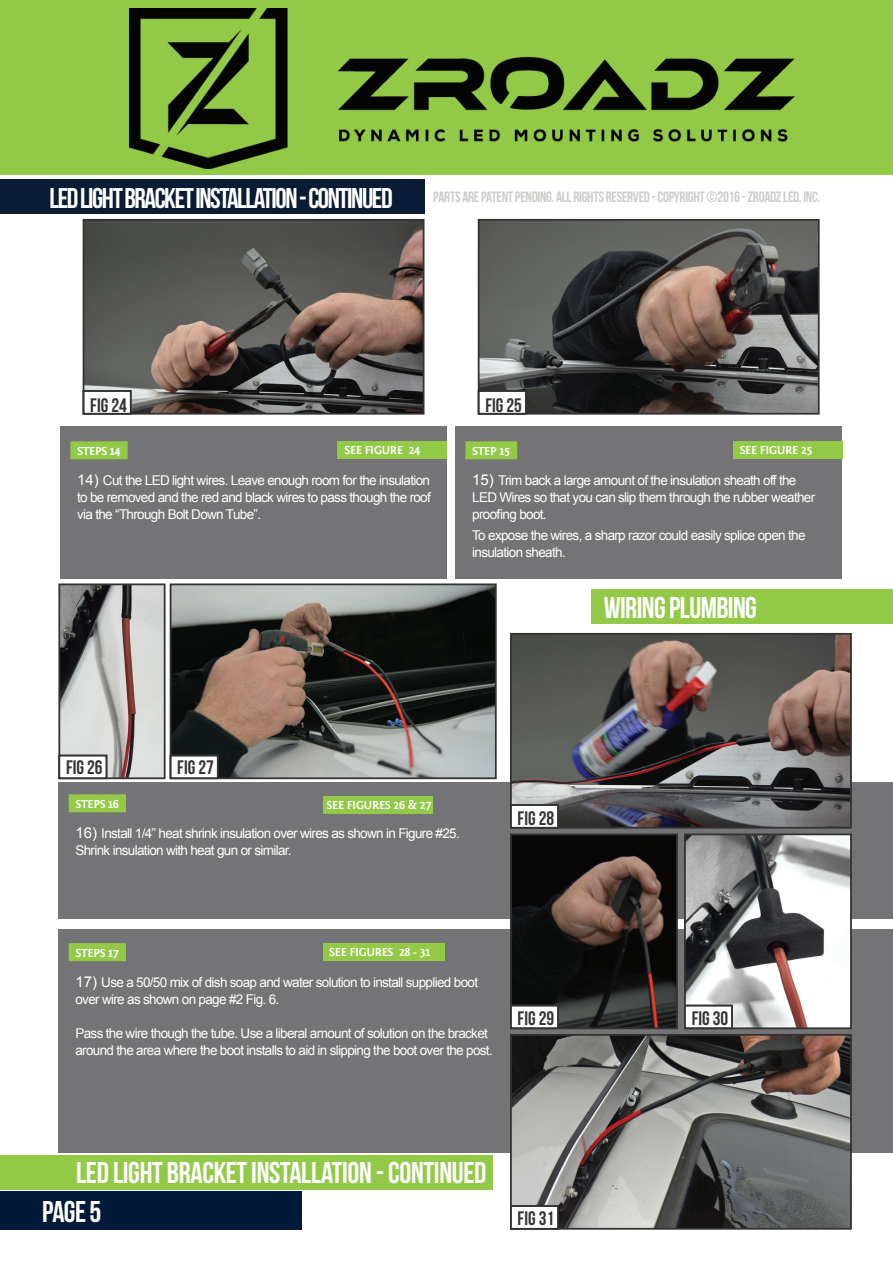
<style>
.page{position:relative;width:893px;height:1263px;background:#fff}
.page>*{position:absolute;margin:0;border:0;box-sizing:border-box;transform-origin:0 0}
.t1{font:30px "Bebas Neue";letter-spacing:-.01em;color:#fff}
.t2{font:28.5px "Bebas Neue";letter-spacing:-.05em;color:#fff}
.t3{font:19.5px "Bebas Neue";color:#323332}
.t4{font:15px "Bebas Neue";letter-spacing:-.02em;color:#ceccca}
.t5{font:13.5px/17px "Arial";letter-spacing:-.05em;color:#fff}
.t6{font:700 12px "Fontin Sans";letter-spacing:-.02em;color:#fff}
.s1{font-size:15px}
</style>
<div class="page">
<div style="left:0;top:1191px;width:301px;height:39px;background:#001a37"></div>
<div style="left:455px;top:426px;width:387px;height:153px;background:#747375"></div>
<div style="left:60px;top:426px;width:387px;height:153px;background:#747375"></div>
<div style="left:58px;top:782px;width:835px;height:137px;background:#747375"></div>
<div style="left:58px;top:929px;width:835px;height:224px;background:#747375"></div>
<div style="left:465px;top:441px;width:52px;height:18px;background:#92c947"></div>
<div style="left:70px;top:441px;width:58px;height:18px;background:#92c947"></div>
<div style="left:69px;top:794px;width:57px;height:18px;background:#92c947"></div>
<div style="left:69px;top:943px;width:57px;height:18px;background:#92c947"></div>
<div style="left:733px;top:441px;width:109px;height:18px;background:#92c947"></div>
<div style="left:338px;top:441px;width:109px;height:18px;background:#92c947"></div>
<div style="left:323px;top:796px;width:110px;height:18px;background:#92c947"></div>
<div style="left:323px;top:943px;width:122px;height:18px;background:#92c947"></div>
<div style="left:0;top:0;width:893px;height:174px;background:#92c947"></div>
<div style="left:0;top:180px;width:424px;height:34px;background:#091b35"></div>
<div style="left:591px;top:590px;width:302px;height:34px;background:#92c947"></div>
<img style="left:481px;top:222px;width:336px;height:190px">
<div style="left:478px;top:219px;width:342px;height:196px;border:2px solid #323332"></div>
<img style="left:86px;top:222px;width:335px;height:190px">
<div style="left:83px;top:219px;width:341px;height:196px;border:2px solid #323332"></div>
<img style="left:61px;top:586px;width:102px;height:190px">
<div style="left:58px;top:583px;width:108px;height:196px;border:2px solid #323332"></div>
<img style="left:173px;top:586px;width:321px;height:190px">
<div style="left:170px;top:583px;width:327px;height:196px;border:2px solid #323332"></div>
<div style="left:478px;top:390px;width:49px;height:24px;background:#fff"></div>
<div style="left:478px;top:390px;width:49px;height:25px;border:2px solid #323332"></div>
<div style="left:83px;top:390px;width:48px;height:24px;background:#fff"></div>
<div style="left:83px;top:390px;width:49px;height:25px;border:2px solid #323332"></div>
<div style="left:59px;top:755px;width:48px;height:24px;background:#fff"></div>
<div style="left:58px;top:755px;width:49px;height:24px;border:2px solid #323332"></div>
<div style="left:170px;top:755px;width:48px;height:24px;background:#fff"></div>
<div style="left:170px;top:755px;width:49px;height:24px;border:2px solid #323332"></div>
<img style="left:513px;top:636px;width:336px;height:190px">
<div style="left:510px;top:633px;width:342px;height:196px;border:2px solid #323332"></div>
<img style="left:513px;top:836px;width:162px;height:190px">
<div style="left:510px;top:833px;width:168px;height:196px;border:2px solid #323332"></div>
<img style="left:687px;top:836px;width:162px;height:190px">
<div style="left:684px;top:833px;width:168px;height:196px;border:2px solid #323332"></div>
<img style="left:513px;top:1037px;width:336px;height:190px">
<div style="left:510px;top:1034px;width:342px;height:196px;border:2px solid #323332"></div>
<div style="left:510px;top:804px;width:49px;height:24px;background:#fff"></div>
<div style="left:510px;top:804px;width:49px;height:25px;border:2px solid #323332"></div>
<div style="left:510px;top:1005px;width:49px;height:24px;background:#fff"></div>
<div style="left:510px;top:1005px;width:49px;height:24px;border:2px solid #323332"></div>
<div style="left:684px;top:1005px;width:49px;height:24px;background:#fff"></div>
<div style="left:684px;top:1005px;width:49px;height:24px;border:2px solid #323332"></div>
<div style="left:510px;top:1205px;width:49px;height:24px;background:#fff"></div>
<div style="left:510px;top:1205px;width:49px;height:24px;border:2px solid #323332"></div>
<div style="left:0;top:1155px;width:492px;height:34px;background:#92c947"></div>
<img style="left:129px;top:9px;width:665px;height:160px">
<h2 class="t2" style="left:50px;top:182px;width:345px">LED LIGHT BRACKET INSTALLATION - CONTINUED</h2>
<p class="t4" style="left:433px;top:188px;width:388px">PARTS ARE PATENT PENDING. ALL RIGHTS RESERVED - COPYRIGHT ©2016 - ZROADZ LED, INC.</p>
<h3 class="t3" style="left:90px;top:395px;width:38px">FIG 24</h3>
<h3 class="t3" style="left:485px;top:395px;width:38px">FIG 25</h3>
<p class="t6" style="left:345px;top:444px;width:77px">SEE FIGURE 24</p>
<p class="t6" style="left:740px;top:444px;width:75px">SEE FIGURE 25</p>
<p class="t6" style="left:77px;top:444px;width:45px">STEPS 14</p>
<p class="t5" style="left:77px;top:472px;width:355px;text-align:justify"><span class="s1">14)</span> Cut the LED light wires. Leave enough room for the insulation to be removed and the red and black wires to pass though the roof via the “Through Bolt Down Tube”.</p>
<p class="t6" style="left:472px;top:444px;width:39px">STEP 15</p>
<p class="t5" style="left:472px;top:472px;width:344px"><span class="s1">15)</span> Trim back a large amount of the insulation sheath off the<br>LED Wires so that you can slip them through the rubber weather proofing boot.</p>
<p class="t5" style="left:472px;top:527px;width:335px">To expose the wires, a sharp razor could easily splice open the insulation sheath.</p>
<h1 class="t1" style="left:604px;top:591px;width:155px">WIRING PLUMBING</h1>
<h3 class="t3" style="left:66px;top:756px;width:38px">FIG 26</h3>
<h3 class="t3" style="left:177px;top:756px;width:38px">FIG 27</h3>
<p class="t6" style="left:75px;top:797px;width:45px">STEPS 16</p>
<p class="t5" style="left:75px;top:825px;width:386px"><span class="s1">16)</span> Install 1/4” heat shrink insulation over wires as shown in Figure #25.<br>Shrink insulation with heat gun or similar.</p>
<p class="t6" style="left:327px;top:799px;width:106px">SEE FIGURES 26 &amp; 27</p>
<h3 class="t3" style="left:518px;top:807px;width:38px">FIG 28</h3>
<p class="t6" style="left:329px;top:945px;width:103px">SEE FIGURES 28 - 31</p>
<p class="t6" style="left:75px;top:946px;width:45px">STEPS 17</p>
<p class="t5" style="left:75px;top:973px;width:404px"><span class="s1">17)</span> Use a 50/50 mix of dish soap and water solution to install supplied boot over wire as shown on page #2 Fig. 6.</p>
<p class="t5" style="left:75px;top:1024px;width:419px">Pass the wire though the tube. Use a liberal amount of solution on the bracket around the area where the boot installs to aid in slipping the boot over the post.</p>
<h3 class="t3" style="left:518px;top:1007px;width:38px">FIG 29</h3>
<h3 class="t3" style="left:692px;top:1007px;width:38px">FIG 30</h3>
<h1 class="t1" style="left:76px;top:1156px;width:412px">LED LIGHT BRACKET INSTALLATION - CONTINUED</h1>
<h1 class="t1" style="left:42px;top:1195px;width:61px">PAGE 5</h1>
<h3 class="t3" style="left:518px;top:1207px;width:38px">FIG 31</h3>
</div>
